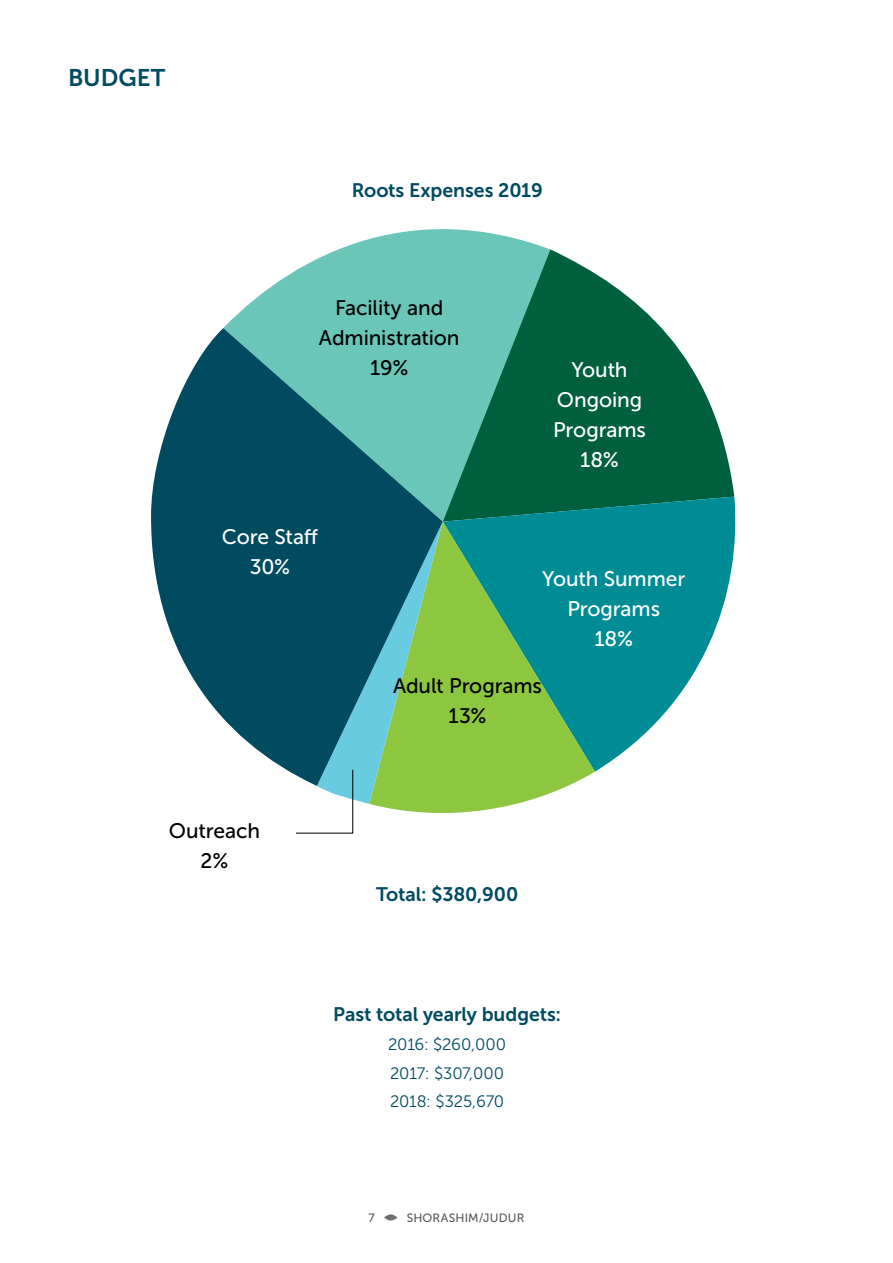
<style>
.page{position:relative;width:893px;height:1263px;background:#fff}
.page>*{position:absolute;margin:0;border:0;box-sizing:border-box;transform-origin:0 0}
.t1{font:24px "Museo Sans 700";color:#014b60}
.t2{font:21px/30px "Museo Sans 500";letter-spacing:-.005em;color:#fff;text-align:center}
.t3{font:21px/30px "Museo Sans 500";letter-spacing:-.005em;color:#000;text-align:center}
.t4{font:19.5px "Museo Sans 700";letter-spacing:-.005em;color:#014b60}
.t5{font:16.5px/28.8px "Museo Sans 300";letter-spacing:-.015em;color:#004b60;text-align:justify}
.t6{font:12px "Museo Sans 500";letter-spacing:.015em;color:#58595b}
</style>
<div class="page">
<svg style="left:384px;top:1214px;width:13px;height:6px"></svg>
<svg style="left:223px;top:229px;width:326px;height:99px;fill:#69c6b9"></svg>
<svg style="left:443px;top:249px;width:291px;height:248px;fill:#00603d"></svg>
<svg style="left:443px;top:497px;width:293px;height:275px;fill:#008c95"></svg>
<svg style="left:443px;top:522px;width:152px;height:291px;background:#55af6c"></svg>
<svg style="left:151px;top:328px;width:292px;height:447px;fill:#004b60"></svg>
<svg style="left:295px;top:522px;width:148px;height:312px;background:#4e917f"></svg>
<p class="t1" style="left:68px;top:64px;width:99px">BUDGET</p>
<p class="t4" style="left:352px;top:179px;width:193px">Roots Expenses 2019</p>
<p class="t3" style="left:319px;top:293px;width:142px">Facility and<br>Administration<br>19%</p>
<p class="t2" style="left:553px;top:355px;width:94px">Youth<br>Ongoing<br>Programs<br>18%</p>
<p class="t2" style="left:222px;top:522px;width:98px">Core Staff<br>30%</p>
<p class="t2" style="left:542px;top:563px;width:145px">Youth Summer<br>Programs<br>18%</p>
<p class="t3" style="left:393px;top:670px;width:150px">Adult Programs<br>13%</p>
<p class="t3" style="left:169px;top:816px;width:93px">Outreach<br>2%</p>
<p class="t4" style="left:376px;top:883px;width:144px">Total: $380,900</p>
<p class="t4" style="left:333px;top:1003px;width:229px">Past total yearly budgets:</p>
<p class="t5" style="left:388px;top:1030px;width:119px">2016: $260,000<br>2017: $307,000<br>2018: $325,670</p>
<p class="t6" style="left:369px;top:1211px;width:8px">7</p>
<p class="t6" style="left:407px;top:1211px;width:119px">SHORASHIM/JUDUR</p>
</div>
